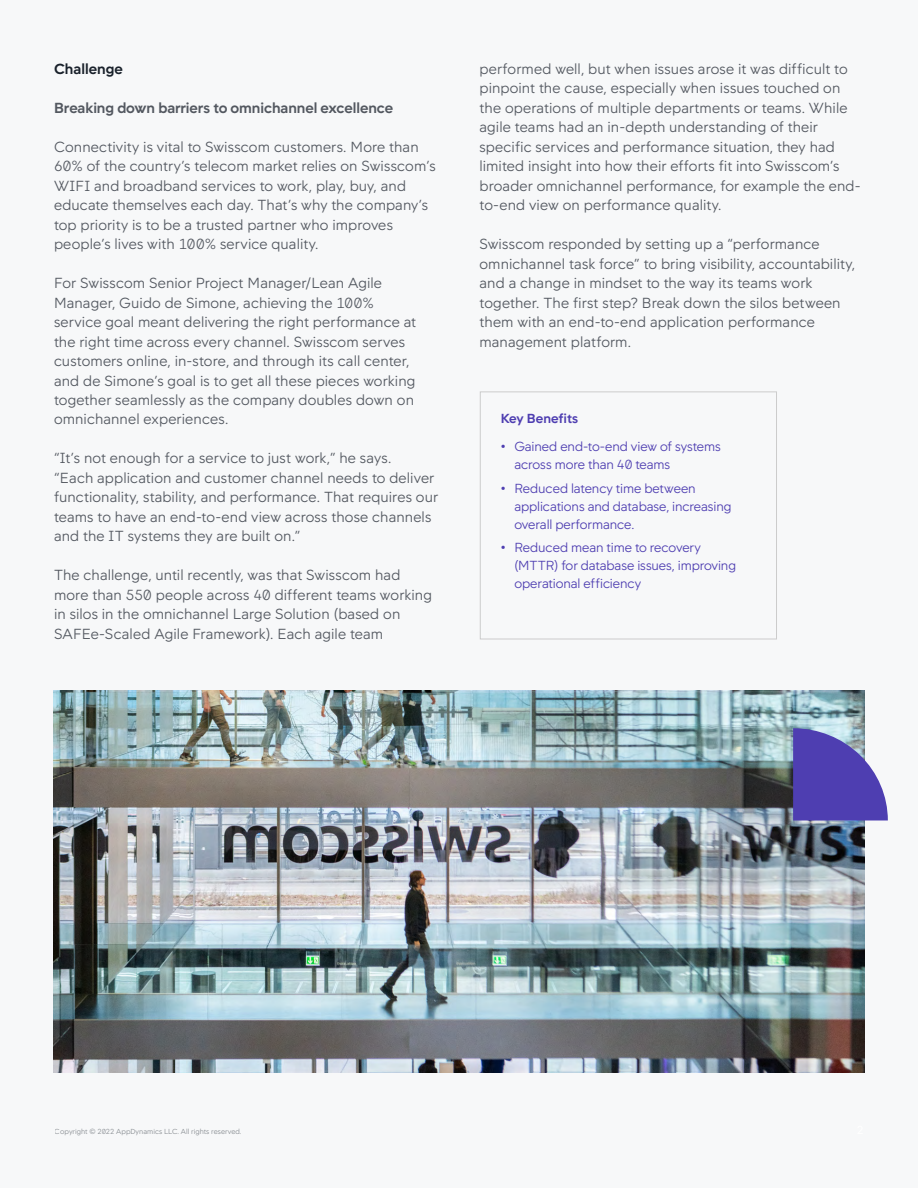
<style>
.page{position:relative;width:918px;height:1188px;background:#f7f8f9}
.page>*{position:absolute;margin:0;border:0;box-sizing:border-box;transform-origin:0 0}
.t1{font:300 15px/19.5px "App D Sans";letter-spacing:.005em;color:#535860}
.t2{font:700 15px "App D Sans";letter-spacing:-.005em;color:#535860}
.t3{font:700 15px "App D Sans";color:#19212b}
.t4{font:300 13.5px/18px "App D Sans";letter-spacing:-.01em;color:#4e3eb1}
.t5{font:700 13.5px "App D Sans";color:#4e3eb1}
.t6{font:300 7.5px "App D Sans";color:#8c9095}
</style>
<div class="page">
<div style="left:480px;top:392px;width:297px;height:247px;border:1px solid #ccc"></div>
<img style="left:53px;top:690px;width:811px;height:382px">
<svg style="left:793px;top:728px;width:95px;height:92px;background:#6c62bd"></svg>
<p class="t3" style="left:54px;top:60px;width:71px">Challenge</p>
<p class="t2" style="left:54px;top:99px;width:341px">Breaking down barriers to omnichannel excellence</p>
<p class="t1" style="left:54px;top:137px;width:383px">Connectivity is vital to Swisscom customers. More than 60% of the country’s telecom market relies on Swisscom’s WIFI and broadband services to work, play, buy, and educate themselves each day. That’s why the company’s top priority is to be a trusted partner who improves people’s lives with 100% service quality.</p>
<p class="t1" style="left:54px;top:273px;width:364px">For Swisscom Senior Project Manager/Lean Agile Manager, Guido de Simone, achieving the 100% service goal meant delivering the right performance at the right time across every channel. Swisscom serves customers online, in-store, and through its call center, and de Simone’s goal is to get all these pieces working together seamlessly as the company doubles down on omnichannel experiences.</p>
<p class="t1" style="left:54px;top:449px;width:386px">“It’s not enough for a service to just work,” he says.<br>“Each application and customer channel needs to deliver functionality, stability, and performance. That requires our teams to have an end-to-end view across those channels and the IT systems they are built on.”</p>
<p class="t1" style="left:54px;top:566px;width:380px">The challenge, until recently, was that Swisscom had more than 550 people across 40 different teams working in silos in the omnichannel Large Solution (based on SAFEe-Scaled Agile Framework). Each agile team</p>
<p class="t1" style="left:480px;top:59px;width:383px">performed well, but when issues arose it was difficult to pinpoint the cause, especially when issues touched on the operations of multiple departments or teams. While agile teams had an in-depth understanding of their specific services and performance situation, they had limited insight into how their efforts fit into Swisscom’s broader omnichannel performance, for example the end&shy;to-end view on performance quality.</p>
<p class="t1" style="left:480px;top:234px;width:377px">Swisscom responded by setting up a “performance omnichannel task force” to bring visibility, accountability, and a change in mindset to the way its teams work together. The first step? Break down the silos between them with an end-to-end application performance management platform.</p>
<p class="t5" style="left:501px;top:410px;width:79px">Key Benefits</p>
<p class="t4" style="left:514px;top:438px;width:208px;text-indent:-14px">• Gained end-to-end view of systems across more than 40 teams</p>
<p class="t4" style="left:514px;top:479px;width:219px;text-indent:-14px">• Reduced latency time between applications and database, increasing overall performance.</p>
<p class="t4" style="left:514px;top:539px;width:223px;text-indent:-14px">• Reduced mean time to recovery (MTTR) for database issues, improving operational efficiency</p>
<p class="t6" style="left:55px;top:1127px;width:188px">Copyright © 2022 AppDynamics LLC. All rights reserved.</p>
</div>
